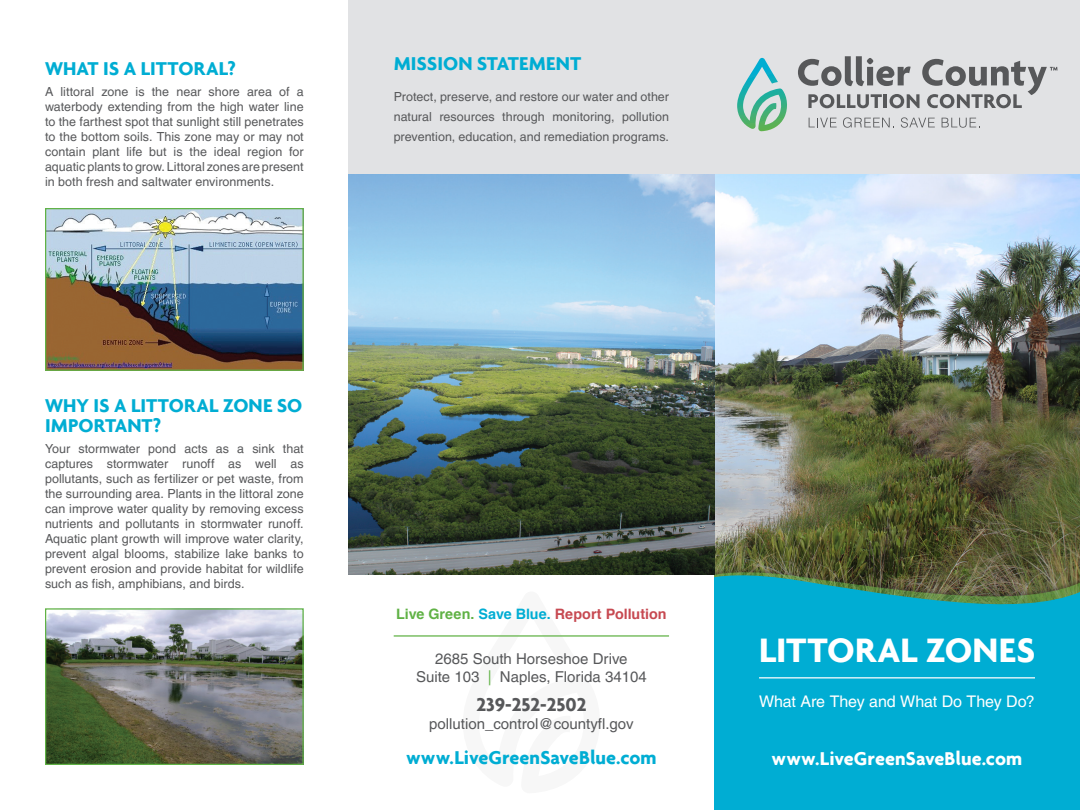
<style>
.page{position:relative;width:1080px;height:810px;background:#fff}
.page>*{position:absolute;margin:0;border:0;box-sizing:border-box;transform-origin:0 0}
.t1{font:700 36.5px "Agenda";letter-spacing:.005em;color:#fff}
.t2{font:700 20px/20px "Agenda";letter-spacing:.005em;color:#00add3}
.t3{font:700 20px "Agenda";color:#fff}
.t4{font:700 20px "Agenda";color:#57585a}
.t5{font:16px "Helvetica LT Pro";letter-spacing:-.005em;color:#fff}
.t6{font:15px "Helvetica LT Pro";color:#57585a}
.t7{font:700 14.38px "Helvetica";color:#c74951}
.t8{font:12.5px/15px "Helvetica LT Pro";letter-spacing:.005em;color:#57585a;text-align:justify}
.s1{color:#60b245}
.s2{color:#00add3}
</style>
<div class="page">
<div style="left:714px;top:671px;width:366px;height:139px;background:#00add3"></div>
<div style="left:349px;top:0;width:731px;height:186px;background:#e1e2e4"></div>
<img style="left:714px;top:174px;width:366px;height:388px">
<svg style="left:714px;top:564px;width:366px;height:115px;background:#179bae"></svg>
<hr style="left:759px;top:677px;width:276px;height:1px;background:#fff">
<svg style="left:737px;top:58px;width:50px;height:73px"></svg>
<svg style="left:809px;top:118px;width:28px;height:9px"></svg>
<svg style="left:843px;top:117px;width:51px;height:11px"></svg>
<svg style="left:901px;top:117px;width:34px;height:11px"></svg>
<svg style="left:942px;top:118px;width:38px;height:10px"></svg>
<svg style="left:798px;top:56px;width:260px;height:52px"></svg>
<hr style="left:394px;top:635px;width:275px;height:2px;background:#60b245">
<img style="left:349px;top:174px;width:365px;height:401px">
<img style="left:47px;top:610px;width:255px;height:153px">
<div style="left:45px;top:608px;width:259px;height:157px;border:1px solid #60b245"></div>
<img style="left:47px;top:210px;width:255px;height:159px">
<div style="left:45px;top:208px;width:259px;height:163px;border:1px solid #60b245"></div>
<p class="t2" style="left:45px;top:58px;width:193px">WHAT IS A LITTORAL?</p>
<p class="t8" style="left:45px;top:84px;width:260px">A littoral zone is the near shore area of a waterbody extending from the high water line to the farthest spot that sunlight still penetrates to the bottom soils. This zone may or may not contain plant life but is the ideal region for aquatic plants to grow. Littoral zones are present in both fresh and saltwater environments.</p>
<p class="t2" style="left:45px;top:395px;width:259px">WHY IS A LITTORAL ZONE SO<br>IMPORTANT?</p>
<p class="t8" style="left:45px;top:441px;width:260px">Your stormwater pond acts as a sink that captures stormwater runoff as well as pollutants, such as fertilizer or pet waste, from the surrounding area. Plants in the littoral zone can improve water quality by removing excess nutrients and pollutants in stormwater runoff.<br>Aquatic plant growth will improve water clarity, prevent algal blooms, stabilize lake banks to prevent erosion and provide habitat for wildlife such as fish, amphibians, and birds.</p>
<p class="t2" style="left:394px;top:53px;width:189px">MISSION STATEMENT</p>
<p class="t8" style="left:394px;top:87px;width:277px;line-height:20px">Protect, preserve, and restore our water and other natural resources through monitoring, pollution prevention, education, and remediation programs.</p>
<p class="t7" style="left:396px;top:602px;width:272px"><span class="s1">Live Green.</span> <span class="s2">Save Blue.</span> Report Pollution</p>
<p class="t6" style="left:435px;top:650px;width:194px">2685 South Horseshoe Drive</p>
<p class="t6" style="left:416px;top:668px;width:232px">Suite 103 <span class="s1">|</span> Naples, Florida 34104</p>
<p class="t4" style="left:476px;top:693px;width:112px">239-252-2502</p>
<p class="t6" style="left:429px;top:715px;width:206px">pollution_control@countyfl.gov</p>
<p class="t2" style="left:406px;top:747px;width:252px">www.LiveGreenSaveBlue.com</p>
<p class="t1" style="left:759px;top:628px;width:277px">LITTORAL ZONES</p>
<p class="t5" style="left:759px;top:692px;width:277px">What Are They and What Do They Do?</p>
<p class="t3" style="left:772px;top:746px;width:252px">www.LiveGreenSaveBlue.com</p>
</div>
